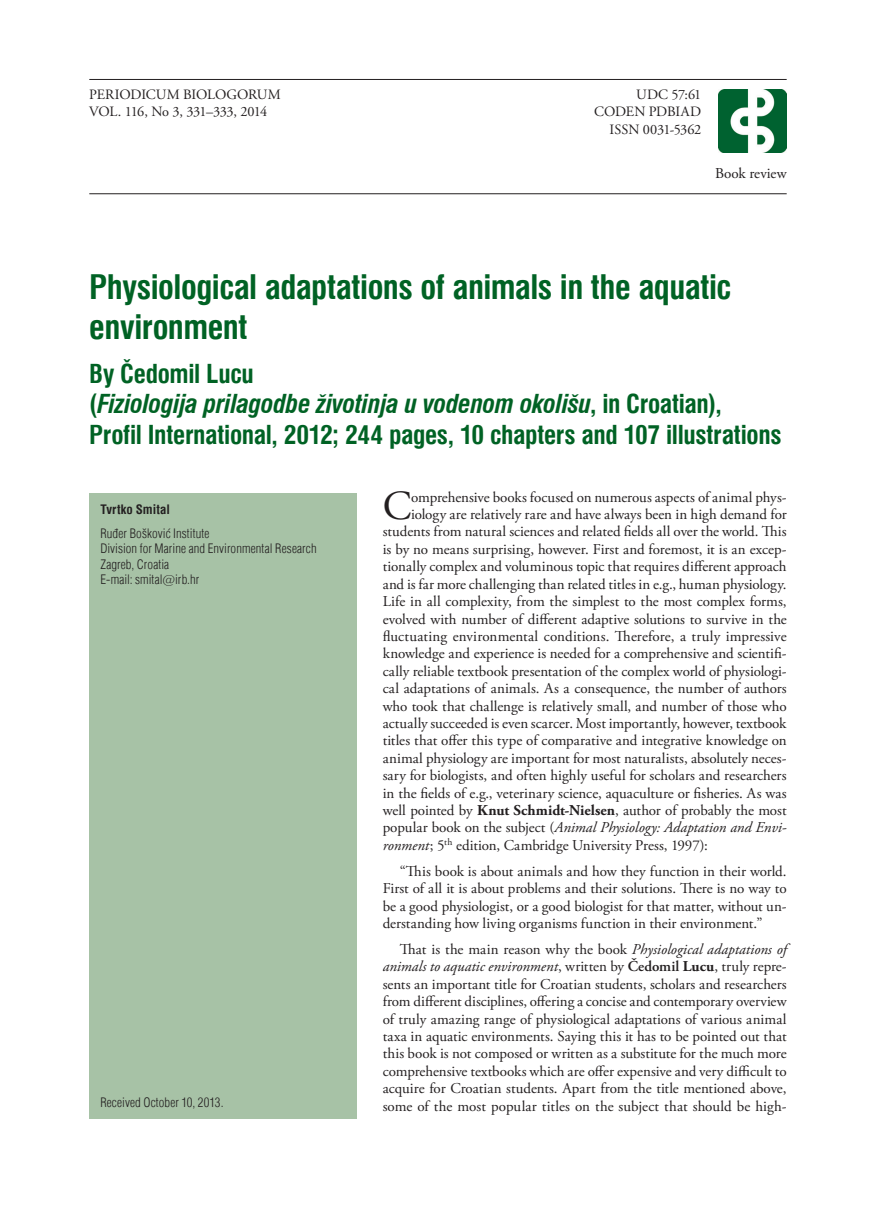
<style>
.page{position:relative;width:876px;height:1217px;background:#fff}
.page>*{position:absolute;margin:0;border:0;box-sizing:border-box;transform-origin:0 0}
.t1{font:41.25px "Adobe Garamond Pro";color:#231f20}
.t2{font:700 condensed 33px/39.6px "Swiss 721 BT";letter-spacing:-.015em;color:#006224}
.t3{font:700 condensed 25.5px/30.6px "Swiss 721 BT";letter-spacing:-.015em;color:#006224}
.t4{font:15px/17.4px "Adobe Garamond Pro";color:#231f20;text-align:justify}
.t5{font:italic 15px "Adobe Garamond Pro";color:#231f20}
.t6{font:14.25px/17.4px "Adobe Garamond Pro";letter-spacing:-.02em;color:#231f20;text-align:right}
.t7{font:12.75px/15.3px "Helvetica Condensed Light HR Normal";letter-spacing:.005em;color:#231f20}
.t8{font:700 condensed 12.75px "Helvetica";letter-spacing:.005em;color:#231f20}
.s1{font-style:italic}
.s2{font-family:"Swiss 721 BT";font-weight:300}
.s3{font-weight:700}
.s4{font-style:normal}
.s5{font-weight:600}
</style>
<div class="page">
<img style="left:719px;top:89px;width:68px;height:63px">
<hr style="left:89px;top:79px;width:698px;height:1px;background:#231f20">
<hr style="left:89px;top:193px;width:698px;height:1px;background:#231f20">
<div style="left:89px;top:493px;width:268px;height:625px;background:#a7c2a6"></div>
<p class="t6" style="left:89px;top:86px;width:193px">PERIODICUM BIOLOGORUM</p>
<p class="t6" style="left:636px;top:86px;width:67px">UDC 57:61</p>
<p class="t6" style="left:89px;top:104px;width:179px">VOL. 116, No 3, 331–333, 2014</p>
<p class="t6" style="left:594px;top:104px;width:109px">CODEN PDBIAD<br>ISSN 0031-5362</p>
<p class="t4" style="left:715px;top:165px;width:73px">Book review</p>
<h2 class="t2" style="left:89px;top:267px;width:644px">Physiological adaptations of animals in the aquatic environment</h2>
<h3 class="t3" style="left:89px;top:358px;width:694px">By Čedomil Lucu<br>(<span class="s1">Fiziologija prilagodbe životinja u vodenom okolišu</span>, in Croatian),<br>Profil International, 2012; 244 pages, 10 chapters and 107 illustrations</h3>
<p class="t8" style="left:100px;top:501px;width:71px">Tvrtko Smital</p>
<p class="t7" style="left:100px;top:525px;width:218px">Ru|er Bo{kovi} Institute<br>Division for Marine and Environmental Research<br>Zagreb, Croatia<br>E-mail: smital<span class="s2">@</span>irb.hr</p>
<p class="t7" style="left:100px;top:1094px;width:125px">Received October 10, 2013.</p>
<h1 class="t1" style="left:383px;top:481px;width:30px">C</h1>
<p class="t4" style="left:411px;top:488px;width:377px">omprehensive books focused on numerous aspects of animal phys-</p>
<p class="t4" style="left:411px;top:506px;width:377px">iology are relatively rare and have always been in high demand for</p>
<p class="t4" style="left:383px;top:523px;width:405px">students from natural sciences and related fields all over the world. This</p>
<p class="t4" style="left:383px;top:541px;width:405px">is by no means surprising, however. First and foremost, it is an excep-</p>
<p class="t4" style="left:383px;top:558px;width:405px">tionally complex and voluminous topic that requires different approach</p>
<p class="t4" style="left:383px;top:575px;width:405px">and is far more challenging than related titles in e.g., human physiology.</p>
<p class="t4" style="left:383px;top:593px;width:405px">Life in all complexity, from the simplest to the most complex forms,</p>
<p class="t4" style="left:383px;top:610px;width:406px">evolved with number of different adaptive solutions to survive in the</p>
<p class="t4" style="left:383px;top:628px;width:405px">fluctuating environmental conditions. Therefore, a truly impressive</p>
<p class="t4" style="left:383px;top:645px;width:405px">knowledge and experience is needed for a comprehensive and scientifi-</p>
<p class="t4" style="left:383px;top:662px;width:405px">cally reliable textbook presentation of the complex world of physiologi-</p>
<p class="t4" style="left:383px;top:680px;width:405px">cal adaptations of animals. As a consequence, the number of authors</p>
<p class="t4" style="left:383px;top:697px;width:405px">who took that challenge is relatively small, and number of those who</p>
<p class="t4" style="left:383px;top:715px;width:405px">actually succeeded is even scarcer. Most importantly, however, textbook</p>
<p class="t4" style="left:383px;top:732px;width:405px">titles that offer this type of comparative and integrative knowledge on</p>
<p class="t4" style="left:383px;top:749px;width:405px">animal physiology are important for most naturalists, absolutely neces-</p>
<p class="t4" style="left:383px;top:767px;width:405px">sary for biologists, and often highly useful for scholars and researchers</p>
<p class="t4" style="left:383px;top:784px;width:405px">in the fields of e.g., veterinary science, aquaculture or fisheries. As was</p>
<p class="t4" style="left:383px;top:802px;width:405px">well pointed by <span class="s3">Knut Schmidt-Nielsen</span>, author of probably the most</p>
<p class="t5" style="left:383px;top:818px;width:405px"><span class="s4">popular book on the subject (</span>Animal Physiology: Adaptation and Envi-</p>
<p class="t4" style="left:383px;top:836px;width:327px"><span class="s1">ronment</span>; 5<sup>th</sup> edition, Cambridge University Press, 1997):</p>
<p class="t4" style="left:383px;top:862px;width:405px;text-indent:17px">“This book is about animals and how they function in their world.<br>First of all it is about problems and their solutions. There is no way to be a good physiologist, or a good biologist for that matter, without un&shy;derstanding how living organisms function in their environment.”</p>
<p class="t4" style="left:383px;top:940px;width:405px;text-indent:17px">That is the main reason why the book <span class="s1">Physiological adaptations of animals to aquatic environment</span>, written by <span class="s5">Čedomil</span> <span class="s3">Lucu</span>, truly repre&shy;sents an important title for Croatian students, scholars and researchers from different disciplines, offering a concise and contemporary overview of truly amazing range of physiological adaptations of various animal taxa in aquatic environments. Saying this it has to be pointed out that this book is not composed or written as a substitute for the much more comprehensive textbooks which are offer expensive and very difficult to acquire for Croatian students. Apart from the title mentioned above, some of the most popular titles on the subject that should be high-</p>
</div>
